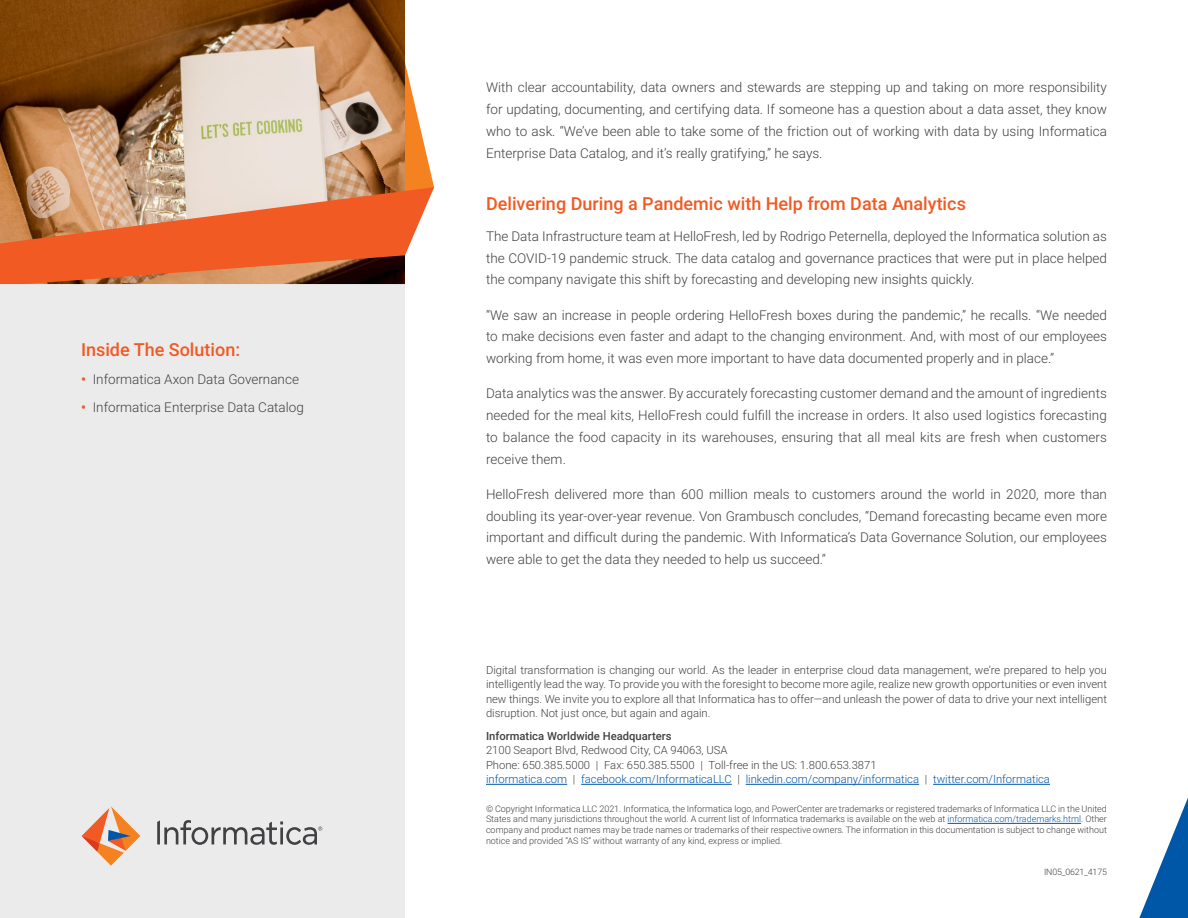
<style>
.page{position:relative;width:1188px;height:918px;background:#fff}
.page>*{position:absolute;margin:0;border:0;box-sizing:border-box;transform-origin:0 0}
.t1{font:500 18px "Roboto";color:#f15a22}
.t2{font:300 13.5px/21.8px "Roboto";color:#414042;text-align:justify}
.t3{font:300 11.25px/14.2px "Roboto";color:#414042;text-align:justify}
.t4{font:500 11.25px "Roboto";color:#414042}
.t5{font:300 9px/10.8px "Roboto";color:#414042;text-align:justify}
.t6{font:300 8.85px "Roboto";letter-spacing:-.02em;color:#414042}
.s1{font-weight:700;color:#f15a22}
.s2{color:#0057a8}
</style>
<div class="page">
<div style="left:0;top:143px;width:405px;height:775px;background:#ebebec"></div>
<img style="left:0;top:0;width:405px;height:44px">
<svg style="left:0;top:44px;width:434px;height:241px;background:#c78b67"></svg>
<svg style="left:1139px;top:798px;width:49px;height:120px"></svg>
<hr style="left:486px;top:784px;width:81px;height:1px;background:#0057a8">
<hr style="left:581px;top:784px;width:151px;height:1px;background:#0057a8">
<hr style="left:746px;top:784px;width:173px;height:1px;background:#0057a8">
<hr style="left:933px;top:784px;width:117px;height:1px;background:#0057a8">
<hr style="left:948px;top:823px;width:133px;height:1px;background:#0057a8">
<svg style="left:82px;top:806px;width:58px;height:60px"></svg>
<svg style="left:157px;top:820px;width:165px;height:25px"></svg>
<h1 class="t1" style="left:81px;top:336px;width:161px">Inside The Solution:</h1>
<p class="t2" style="left:81px;top:368px;width:219px"><span class="s1">•</span> Informatica Axon Data Governance</p>
<p class="t2" style="left:81px;top:396px;width:224px"><span class="s1">•</span> Informatica Enterprise Data Catalog</p>
<p class="t2" style="left:486px;top:76px;width:622px">With clear accountability, data owners and stewards are stepping up and taking on more responsibility for updating, documenting, and certifying data. If someone has a question about a data asset, they know who to ask. “We’ve been able to take some of the friction out of working with data by using Informatica Enterprise Data Catalog, and it’s really gratifying,” he says.</p>
<h1 class="t1" style="left:486px;top:191px;width:481px">Delivering During a Pandemic with Help from Data Analytics</h1>
<p class="t2" style="left:486px;top:225px;width:623px">The Data Infrastructure team at HelloFresh, led by Rodrigo Peternella, deployed the Informatica solution as the COVID-19 pandemic struck. The data catalog and governance practices that were put in place helped the company navigate this shift by forecasting and developing new insights quickly.</p>
<p class="t2" style="left:486px;top:303px;width:623px">“We saw an increase in people ordering HelloFresh boxes during the pandemic,” he recalls. “We needed to make decisions even faster and adapt to the changing environment. And, with most of our employees working from home, it was even more important to have data documented properly and in place.”</p>
<p class="t2" style="left:486px;top:382px;width:623px">Data analytics was the answer. By accurately forecasting customer demand and the amount of ingredients needed for the meal kits, HelloFresh could fulfill the increase in orders. It also used logistics forecasting to balance the food capacity in its warehouses, ensuring that all meal kits are fresh when customers receive them.</p>
<p class="t2" style="left:486px;top:483px;width:623px">HelloFresh delivered more than 600 million meals to customers around the world in 2020, more than doubling its year-over-year revenue. Von Grambusch concludes, “Demand forecasting became even more important and difficult during the pandemic. With Informatica’s Data Governance Solution, our employees were able to get the data they needed to help us succeed.”</p>
<p class="t3" style="left:486px;top:663px;width:623px">Digital transformation is changing our world. As the leader in enterprise cloud data management, we’re prepared to help you intelligently lead the way. To provide you with the foresight to become more agile, realize new growth opportunities or even invent new things. We invite you to explore all that Informatica has to offer—and unleash the power of data to drive your next intelligent disruption. Not just once, but again and again.</p>
<p class="t4" style="left:486px;top:728px;width:187px">Informatica Worldwide Headquarters</p>
<p class="t3" style="left:486px;top:743px;width:566px;text-align:left">2100 Seaport Blvd, Redwood City, CA 94063, USA<br>Phone: 650.385.5000 | Fax: 650.385.5500 | Toll-free in the US: 1.800.653.3871<br><span class="s2">informatica.com</span> | <span class="s2">facebook.com/InformaticaLLC</span> | <span class="s2">linkedin.com/company/informatica</span> | <span class="s2">twitter.com/Informatica</span></p>
<p class="t5" style="left:486px;top:803px;width:623px">© Copyright Informatica LLC 2021. Informatica, the Informatica logo, and PowerCenter are trademarks or registered trademarks of Informatica LLC in the United States and many jurisdictions throughout the world. A current list of Informatica trademarks is available on the web at <span class="s2">informatica.com/trademarks.html</span>. Other company and product names may be trade names or trademarks of their respective owners. The information in this documentation is subject to change without notice and provided “AS IS” without warranty of any kind, express or implied.</p>
<p class="t6" style="left:1044px;top:866px;width:64px">IN05_0621_4175</p>
</div>
